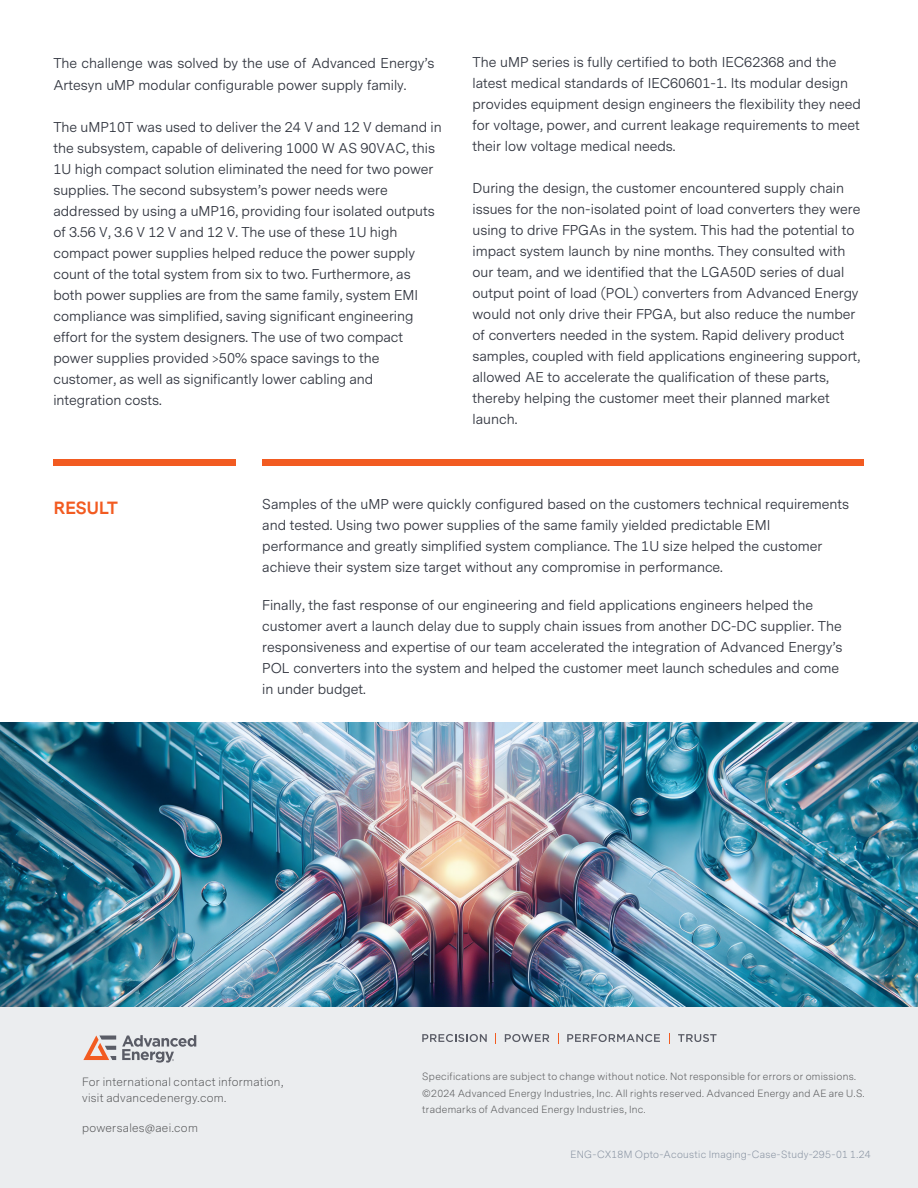
<style>
.page{position:relative;width:918px;height:1188px;background:#fff}
.page>*{position:absolute;margin:0;border:0;box-sizing:border-box;transform-origin:0 0}
.Cover_Heading{font:700 16.5px "Messina Sans";letter-spacing:.01em;color:#f25b21}
.AE___Page_Body{font:14.25px/21px "Messina Sans";color:#323640}
.t1{font:300 11.25px/16.5px "Messina Sans";letter-spacing:.03em;color:#57585a}
.t2{font:300 9.75px/16.5px "Messina Sans";letter-spacing:.03em;color:#57585a}
.t3{font:300 9.75px "Messina Sans";letter-spacing:.03em;color:#85909f}
</style>
<div class="page">
<div style="left:0;top:1007px;width:918px;height:181px;background:#ebedef"></div>
<svg style="left:422px;top:1034px;width:65px;height:8px"></svg>
<svg style="left:505px;top:1034px;width:44px;height:8px"></svg>
<svg style="left:567px;top:1034px;width:93px;height:8px"></svg>
<svg style="left:678px;top:1034px;width:39px;height:8px"></svg>
<svg style="left:83px;top:1036px;width:33px;height:24px"></svg>
<svg style="left:122px;top:1035px;width:74px;height:28px"></svg>
<div style="left:262px;top:459px;width:602px;height:6px;background:#f25b21"></div>
<div style="left:54px;top:459px;width:182px;height:6px;background:#f25b21"></div>
<img style="left:0;top:723px;width:918px;height:284px">
<p class="AE___Page_Body" style="left:53px;top:53px;width:383px;line-height:21.9px">The challenge was solved by the use of Advanced Energy’s<br>Artesyn uMP modular configurable power supply family.</p>
<p class="AE___Page_Body" style="left:53px;top:118px;width:390px">The uMP10T was used to deliver the 24 V and 12 V demand in the subsystem, capable of delivering 1000 W AS 90VAC, this 1U high compact solution eliminated the need for two power supplies. The second subsystem’s power needs were addressed by using a uMP16, providing four isolated outputs of 3.56 V, 3.6 V 12 V and 12 V. The use of these 1U high compact power supplies helped reduce the power supply count of the total system from six to two. Furthermore, as both power supplies are from the same family, system EMI compliance was simplified, saving significant engineering effort for the system designers. The use of two compact power supplies provided &gt;50% space savings to the customer, as well as significantly lower cabling and integration costs.</p>
<p class="AE___Page_Body" style="left:472px;top:52px;width:390px">The uMP series is fully certified to both IEC62368 and the latest medical standards of IEC60601-1. Its modular design provides equipment design engineers the flexibility they need for voltage, power, and current leakage requirements to meet their low voltage medical needs.</p>
<p class="AE___Page_Body" style="left:472px;top:178px;width:390px">During the design, the customer encountered supply chain issues for the non-isolated point of load converters they were using to drive FPGAs in the system. This had the potential to impact system launch by nine months. They consulted with our team, and we identified that the LGA50D series of dual output point of load (POL) converters from Advanced Energy would not only drive their FPGA, but also reduce the number of converters needed in the system. Rapid delivery product samples, coupled with field applications engineering support, allowed AE to accelerate the qualification of these parts, thereby helping the customer meet their planned market launch.</p>
<p class="Cover_Heading" style="left:54px;top:496px;width:66px">RESULT</p>
<p class="AE___Page_Body" style="left:262px;top:494px;width:588px">Samples of the uMP were quickly configured based on the customers technical requirements and tested. Using two power supplies of the same family yielded predictable EMI performance and greatly simplified system compliance. The 1U size helped the customer achieve their system size target without any compromise in performance.</p>
<p class="AE___Page_Body" style="left:262px;top:595px;width:582px">Finally, the fast response of our engineering and field applications engineers helped the customer avert a launch delay due to supply chain issues from another DC-DC supplier. The responsiveness and expertise of our team accelerated the integration of Advanced Energy’s POL converters into the system and helped the customer meet launch schedules and come in under budget.</p>
<p class="t1" style="left:82px;top:1073px;width:203px">For international contact information, visit advancedenergy.com.</p>
<p class="t1" style="left:82px;top:1120px;width:117px">powersales@aei.com</p>
<p class="t2" style="left:422px;top:1069px;width:444px">Specifications are subject to change without notice. Not responsible for errors or omissions. ©2024 Advanced Energy Industries, Inc. All rights reserved. Advanced Energy and AE are U.S. trademarks of Advanced Energy Industries, Inc.</p>
<p class="t3" style="left:570px;top:1149px;width:302px">ENG-CX18M Opto-Acoustic Imaging-Case-Study-295-01 1.24</p>
</div>
